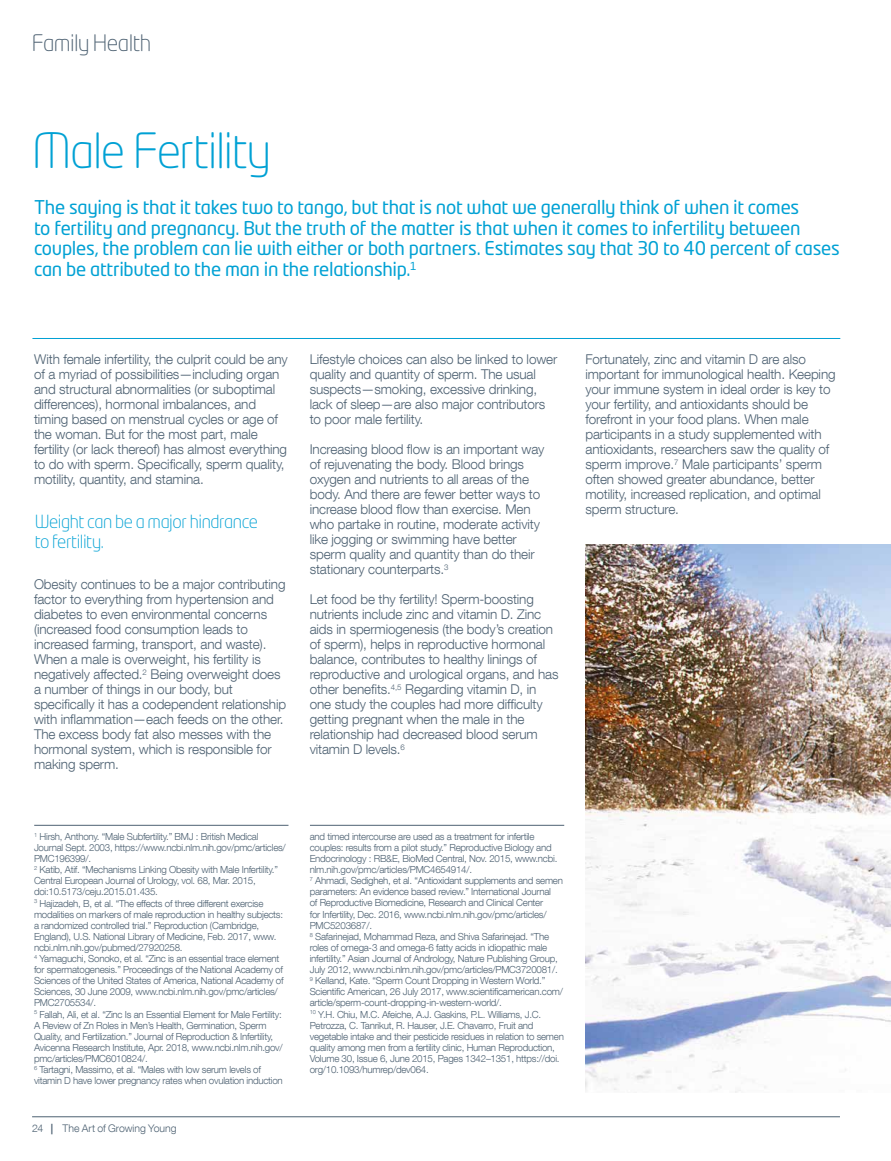
<style>
.page{position:relative;width:891px;height:1161px;background:#fff}
.page>*{position:absolute;margin:0;border:0;box-sizing:border-box;transform-origin:0 0}
.t1{font:300 48px "Neo Tech Pro";letter-spacing:-.035em;color:#00a1d4}
.t2{font:300 22.5px "Neo Tech Pro";letter-spacing:-.025em;color:#4d6172}
.t3{font:18.75px/20.7px "Neo Tech Pro";letter-spacing:-.015em;color:#00a1d4}
.t4{font:300 18px/19.8px "Neo Tech Pro";letter-spacing:-.025em;color:#00a1d4}
.t5{font:300 13.5px/15px "Helvetica Neue LT Com";letter-spacing:-.01em;color:#4d6172}
.t6{font:300 10.5px "Helvetica Neue LT Com";color:#4d6172}
.t7{font:300 9.75px/11.1px "Helvetica Neue LT Com";letter-spacing:-.025em;color:#4d6172}
.s1{font-weight:700}
</style>
<div class="page">
<hr style="left:32px;top:1116px;width:808px;height:1px;background:#4d6172">
<img style="left:585px;top:544px;width:306px;height:549px">
<hr style="left:32px;top:338px;width:808px;height:1px;background:#00a1d4">
<hr style="left:34px;top:825px;width:254px;height:1px;background:#4d6172">
<hr style="left:310px;top:825px;width:254px;height:1px;background:#4d6172">
<h2 class="t2" style="left:32px;top:30px;width:121px">Family Health</h2>
<h1 class="t1" style="left:32px;top:122px;width:241px">Male Fertility</h1>
<p class="t3" style="left:34px;top:197px;width:807px">The saying is that it takes two to tango, but that is not what we generally think of when it comes<br>to fertility and pregnancy. But the truth of the matter is that when it comes to infertility between couples, the problem can lie with either or both partners. Estimates say that 30 to 40 percent of cases can be attributed to the man in the relationship.<sup>1</sup></p>
<p class="t5" style="left:34px;top:351px;width:255px">With female infertility, the culprit could be any of a myriad of possibilities—including organ and structural abnormalities (or suboptimal differences), hormonal imbalances, and timing based on menstrual cycles or age of the woman. But for the most part, male fertility (or lack thereof) has almost everything to do with sperm. Specifically, sperm quality, motility, quantity, and stamina.</p>
<h3 class="t4" style="left:35px;top:512px;width:225px">Weight can be a major hindrance to fertility.</h3>
<p class="t5" style="left:34px;top:576px;width:254px">Obesity continues to be a major contributing factor to everything from hypertension and diabetes to even environmental concerns (increased food consumption leads to increased farming, transport, and waste).<br>When a male is overweight, his fertility is negatively affected.<sup>2</sup> Being overweight does a number of things in our body, but specifically it has a codependent relationship with inflammation—each feeds on the other.<br>The excess body fat also messes with the hormonal system, which is responsible for making sperm.</p>
<h3 class="t5" style="left:310px;top:351px;width:249px">Lifestyle choices can also be linked to lower quality and quantity of sperm. The usual suspects—smoking, excessive drinking, lack of sleep—are also major contributors to poor male fertility.</h3>
<p class="t5" style="left:310px;top:441px;width:236px">Increasing blood flow is an important way of rejuvenating the body. Blood brings oxygen and nutrients to all areas of the body. And there are fewer better ways to increase blood flow than exercise. Men who partake in routine, moderate activity like jogging or swimming have better sperm quality and quantity than do their stationary counterparts.<sup>3</sup></p>
<p class="t5" style="left:310px;top:591px;width:250px">Let food be thy fertility! Sperm-boosting nutrients include zinc and vitamin D. Zinc aids in spermiogenesis (the body’s creation of sperm), helps in reproductive hormonal balance, contributes to healthy linings of reproductive and urological organs, and has other benefits.<sup>4,5</sup> Regarding vitamin D, in one study the couples had more difficulty getting pregnant when the male in the relationship had decreased blood serum vitamin D levels.<sup>6</sup></p>
<p class="t5" style="left:585px;top:351px;width:252px">Fortunately, zinc and vitamin D are also important for immunological health. Keeping your immune system in ideal order is key to your fertility, and antioxidants should be forefront in your food plans. When male participants in a study supplemented with antioxidants, researchers saw the quality of sperm improve.<sup>7</sup> Male participants’ sperm often showed greater abundance, better motility, increased replication, and optimal sperm structure.</p>
<p class="t7" style="left:34px;top:831px;width:253px"><sup>1</sup> Hirsh, Anthony. “Male Subfertility.” BMJ : British Medical Journal Sept. 2003, https://www.ncbi.nlm.nih.gov/pmc/articles/ PMC196399/.<br><sup>2</sup> Katib, Atif. “Mechanisms Linking Obesity with Male Infertility.” Central European Journal of Urology, vol. 68, Mar. 2015, doi:10.5173/ceju.2015.01.435.<br><sup>3</sup> Hajizadeh, B, et al. “The effects of three different exercise modalities on markers of male reproduction in healthy subjects: a randomized controlled trial.” Reproduction (Cambridge, England), U.S. National Library of Medicine, Feb. 2017, www. ncbi.nlm.nih.gov/pubmed/27920258.<br><sup>4</sup> Yamaguchi, Sonoko, et al. “Zinc is an essential trace element for spermatogenesis.” Proceedings of the National Academy of Sciences of the United States of America, National Academy of Sciences, 30 June 2009, www.ncbi.nlm.nih.gov/pmc/articles/ PMC2705534/.<br><sup>5</sup> Fallah, Ali, et al. “Zinc Is an Essential Element for Male Fertility:<br>A Review of Zn Roles in Men’s Health, Germination, Sperm Quality, and Fertilization.” Journal of Reproduction &amp; Infertility, Avicenna Research Institute, Apr. 2018, www.ncbi.nlm.nih.gov/ pmc/articles/PMC6010824/.<br><sup>6</sup> Tartagni, Massimo, et al. “Males with low serum levels of vitamin D have lower pregnancy rates when ovulation induction</p>
<p class="t7" style="left:310px;top:831px;width:256px">and timed intercourse are used as a treatment for infertile couples: results from a pilot study.” Reproductive Biology and Endocrinology : RB&amp;E, BioMed Central, Nov. 2015, www.ncbi. nlm.nih.gov/pmc/articles/PMC4654914/.<br><sup>7</sup> Ahmadi, Sedigheh, et al. “Antioxidant supplements and semen parameters: An evidence based review.” International Journal<br>of Reproductive Biomedicine, Research and Clinical Center<br>for Infertility, Dec. 2016, www.ncbi.nlm.nih.gov/pmc/articles/ PMC5203687/.<br><sup>8</sup> Safarinejad, Mohammad Reza, and Shiva Safarinejad. “The roles of omega-3 and omega-6 fatty acids in idiopathic male infertility.” Asian Journal of Andrology, Nature Publishing Group, July 2012, www.ncbi.nlm.nih.gov/pmc/articles/PMC3720081/.<br><sup>9</sup> Kelland, Kate. “Sperm Count Dropping in Western World.” Scientific American, 26 July 2017, www.scientificamerican.com/ article/sperm-count-dropping-in-western-world/.<br><sup>10</sup> Y.H. Chiu, M.C. Afeiche, A.J. Gaskins, P.L. Williams, J.C.<br>Petrozza, C. Tanrikut, R. Hauser, J.E. Chavarro, Fruit and vegetable intake and their pesticide residues in relation to semen quality among men from a fertility clinic, Human Reproduction, Volume 30, Issue 6, June 2015, Pages 1342–1351, https://doi. org/10.1093/humrep/dev064.</p>
<p class="t6" style="left:32px;top:1122px;width:13px">24</p>
<p class="t6" style="left:51px;top:1122px;width:127px"><span class="s1">|</span> The Art of Growing Young</p>
</div>
